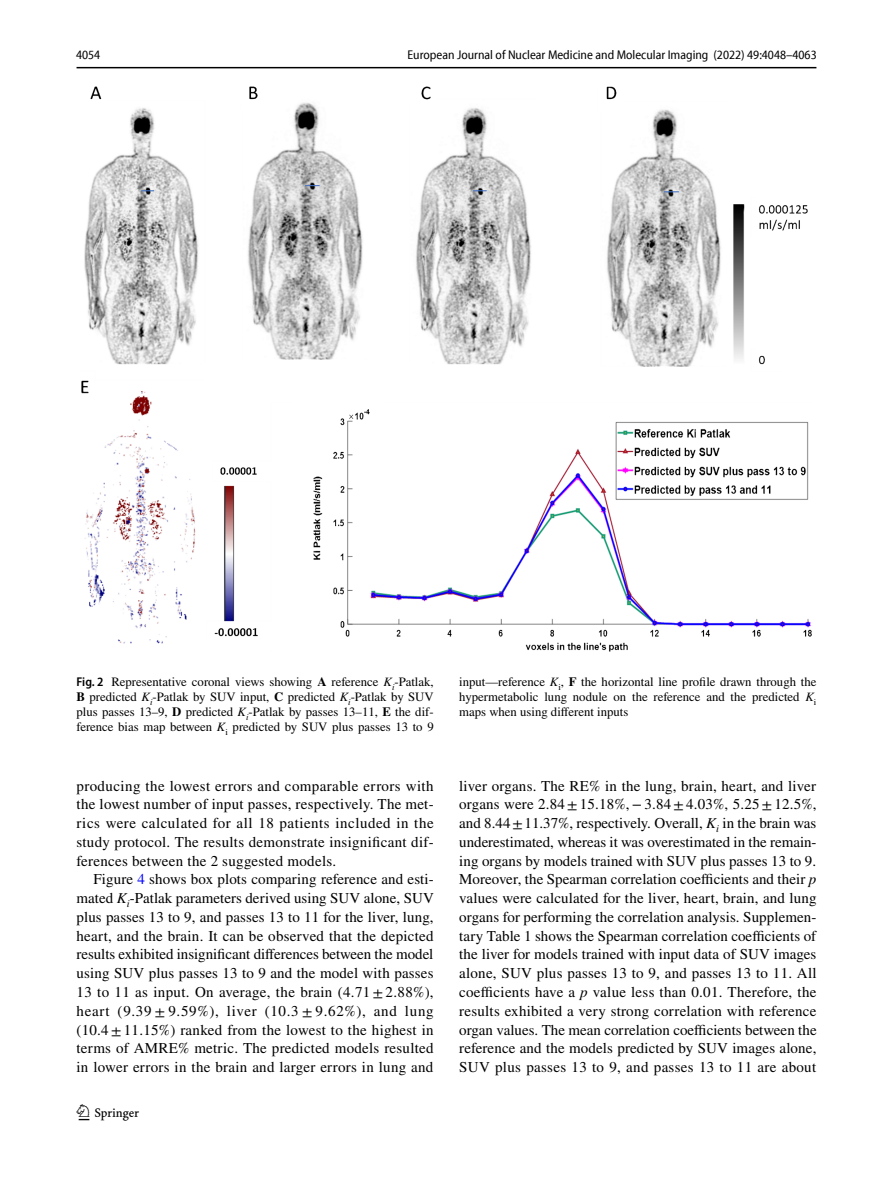
<style>
.page{position:relative;width:893px;height:1187px;background:#fff}
.page>*{position:absolute;margin:0;border:0;box-sizing:border-box;transform-origin:0 0}
.t1{font:22.5px "Springnew Regular 3";color:#000}
.t2{font:15px/18.8px "STIX";letter-spacing:.02em;color:#000;text-align:justify}
.t3{font:12.75px/15px "STIX";color:#000;text-align:justify}
.t4{font:semi-condensed 12.75px "Myriad Pro Unic";color:#000}
.s1{font-family:"Myriad Pro";font-weight:600;font-stretch:semi-condensed}
.s2{font-weight:700}
.s3{font-style:italic}
.s4{color:#00f}
</style>
<div class="page">
<hr style="left:77px;top:67px;width:739px;height:1px;background:#000">
<img style="left:81px;top:87px;width:731px;height:564px">
<p class="t4" style="left:76px;top:50px;width:26px">4054</p>
<p class="t4" style="left:408px;top:50px;width:411px">European Journal of Nuclear Medicine and Molecular Imaging (2022) 49:4048–4063</p>
<p class="t3" style="left:77px;top:675px;width:359px"><span class="s1">Fig. 2</span> Representative coronal views showing <span class="s2">A</span> reference <span class="s3">K</span><sub>i</sub>-Patlak, <span class="s2">B</span> predicted <span class="s3">K</span><sub>i</sub>-Patlak by SUV input, <span class="s2">C</span> predicted <span class="s3">K</span><sub>i</sub>-Patlak by SUV plus passes 13–9, <span class="s2">D</span> predicted <span class="s3">K</span><sub>i</sub>-Patlak by passes 13–11, <span class="s2">E</span> the dif&shy;ference bias map between <span class="s3">K</span><sub>i</sub> predicted by SUV plus passes 13 to 9</p>
<p class="t3" style="left:459px;top:675px;width:359px">input—reference <span class="s3">K</span><sub>i</sub>, <span class="s2">F</span> the horizontal line profile drawn through the hypermetabolic lung nodule on the reference and the predicted <span class="s3">K</span><sub>i </sub>maps when using different inputs</p>
<p class="t2" style="left:77px;top:777px;width:359px">producing the lowest errors and comparable errors with the lowest number of input passes, respectively. The met&shy;rics were calculated for all 18 patients included in the study protocol. The results demonstrate insignificant dif&shy;ferences between the 2 suggested models.</p>
<p class="t2" style="left:76px;top:871px;width:359px;text-indent:17px">Figure <span class="s4">4</span> shows box plots comparing reference and esti&shy;mated <span class="s3">K</span><sub>i</sub>-Patlak parameters derived using SUV alone, SUV plus passes 13 to 9, and passes 13 to 11 for the liver, lung, heart, and the brain. It can be observed that the depicted results exhibited insignificant differences between the model using SUV plus passes 13 to 9 and the model with passes 13 to 11 as input. On average, the brain (4.71±2.88%), heart (9.39 ± 9.59%), liver (10.3 ± 9.62%), and lung (10.4±11.15%) ranked from the lowest to the highest in terms of AMRE% metric. The predicted models resulted in lower errors in the brain and larger errors in lung and</p>
<h1 class="t1" style="left:79px;top:1104px;width:62px">1 3</h1>
<p class="t2" style="left:459px;top:777px;width:359px">liver organs. The RE% in the lung, brain, heart, and liver organs were 2.84±15.18%,−3.84±4.03%, 5.25±12.5%, and 8.44±11.37%, respectively. Overall, <span class="s3">K</span><sub>i</sub> in the brain was underestimated, whereas it was overestimated in the remain&shy;ing organs by models trained with SUV plus passes 13 to 9.<br>Moreover, the Spearman correlation coefficients and their <span class="s3">p </span>values were calculated for the liver, heart, brain, and lung organs for performing the correlation analysis. Supplemen&shy;tary Table 1 shows the Spearman correlation coefficients of the liver for models trained with input data of SUV images alone, SUV plus passes 13 to 9, and passes 13 to 11. All coefficients have a <span class="s3">p</span> value less than 0.01. Therefore, the results exhibited a very strong correlation with reference organ values. The mean correlation coefficients between the reference and the models predicted by SUV images alone, SUV plus passes 13 to 9, and passes 13 to 11 are about</p>
</div>
